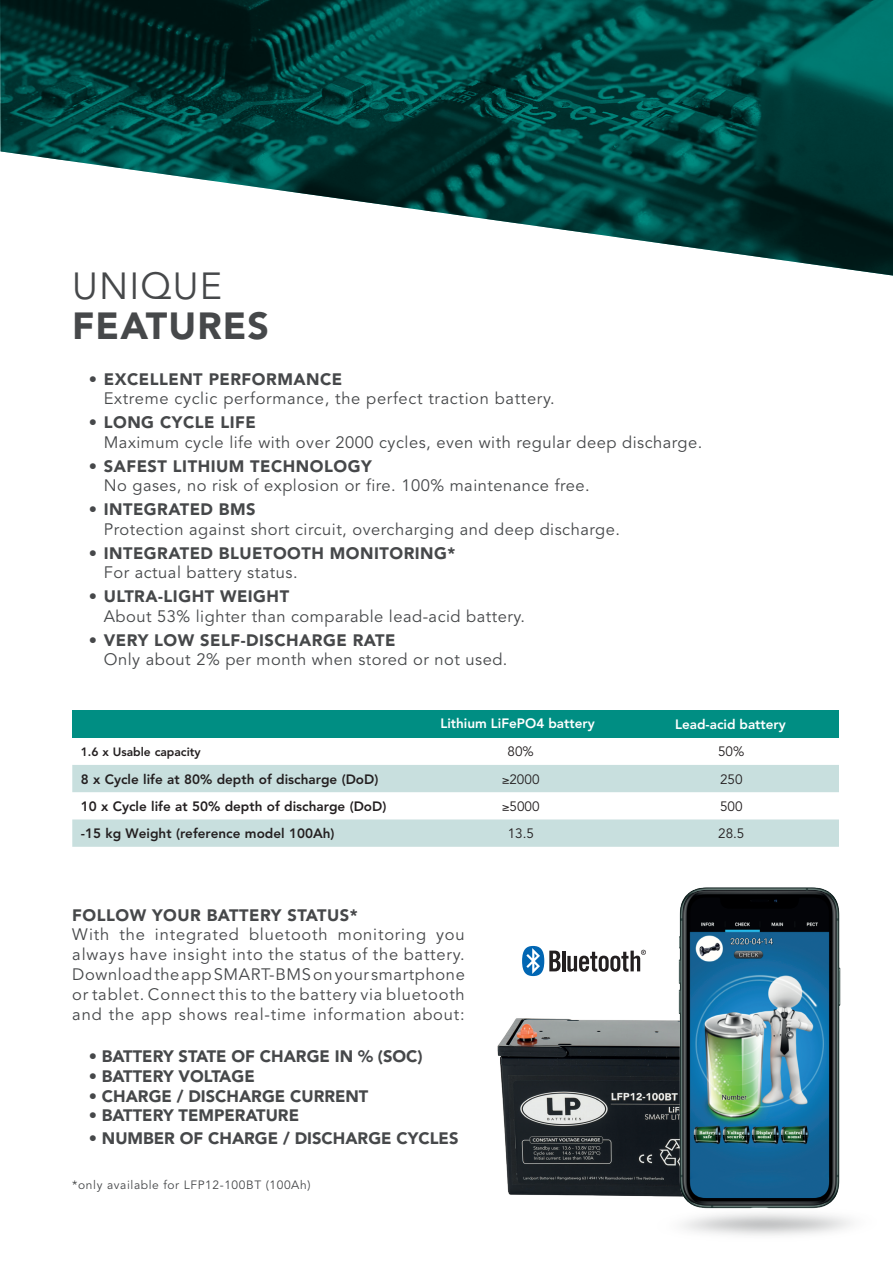
<style>
.page{position:relative;width:893px;height:1263px;background:#fff}
.page>*{position:absolute;margin:0;border:0;box-sizing:border-box;transform-origin:0 0}
.t1{font:900 37.5px "Avenir";letter-spacing:.03em;color:#46484a}
.t2{font:37.5px "Avenir";letter-spacing:.03em;color:#46484a}
.t3{font:16.5px/19.8px "Avenir";letter-spacing:.03em;color:#46484a;text-align:justify}
.t4{font:900 16.5px "Avenir";letter-spacing:.03em;color:#46484a}
.t5{font:900 16.5px "Avenir";color:#46484a}
.t6{font:800 13.5px "Avenir";color:#231f20}
.t7{font:800 13.5px "Avenir";color:#fff}
.t8{font:13.5px "Avenir";color:#231f20}
.t9{font:12px "Avenir";letter-spacing:.05em;color:#46484a}
.t10{font:800 12px "Avenir";color:#231f20}
</style>
<div class="page">
<svg style="left:72px;top:765px;width:767px;height:82px;fill:#c8dfde"></svg>
<div style="left:72px;top:710px;width:767px;height:28px;background:#008e83"></div>
<img style="left:0;top:0;width:893px;height:276px">
<img style="left:497px;top:976px;width:144px;height:221px">
<img style="left:641px;top:794px;width:211px;height:442px">
<hr style="left:562px;top:950px;width:3px;height:21px;background:#231f20">
<svg style="left:522px;top:946px;width:39px;height:30px"></svg>
<svg style="left:567px;top:950px;width:79px;height:22px"></svg>
<h1 class="t2" style="left:72px;top:264px;width:151px">UNIQUE</h1>
<h1 class="t1" style="left:72px;top:303px;width:198px">FEATURES</h1>
<p class="t4" style="left:89px;top:369px;width:255px">• EXCELLENT PERFORMANCE</p>
<p class="t3" style="left:104px;top:389px;width:452px">Extreme cyclic performance, the perfect traction battery.</p>
<p class="t4" style="left:89px;top:412px;width:169px">• LONG CYCLE LIFE</p>
<p class="t3" style="left:104px;top:433px;width:600px">Maximum cycle life with over 2000 cycles, even with regular deep discharge.</p>
<p class="t4" style="left:89px;top:456px;width:284px">• SAFEST LITHIUM TECHNOLOGY</p>
<p class="t3" style="left:104px;top:476px;width:487px">No gases, no risk of explosion or fire. 100% maintenance free.</p>
<p class="t4" style="left:89px;top:499px;width:168px">• INTEGRATED BMS</p>
<p class="t3" style="left:104px;top:520px;width:518px">Protection against short circuit, overcharging and deep discharge.</p>
<p class="t4" style="left:89px;top:543px;width:368px">• INTEGRATED BLUETOOTH MONITORING*</p>
<p class="t3" style="left:104px;top:563px;width:195px">For actual battery status.</p>
<p class="t4" style="left:89px;top:586px;width:202px">• ULTRA-LIGHT WEIGHT</p>
<p class="t3" style="left:104px;top:607px;width:423px">About 53% lighter than comparable lead-acid battery.</p>
<p class="t4" style="left:89px;top:630px;width:308px">• VERY LOW SELF-DISCHARGE RATE</p>
<p class="t3" style="left:104px;top:650px;width:405px">Only about 2% per month when stored or not used.</p>
<p class="t7" style="left:440px;top:715px;width:156px">Lithium LiFePO4 battery</p>
<p class="t7" style="left:675px;top:716px;width:112px">Lead-acid battery</p>
<p class="t10" style="left:81px;top:744px;width:121px">1.6 x Usable capacity</p>
<p class="t8" style="left:508px;top:744px;width:28px">80%</p>
<p class="t8" style="left:718px;top:744px;width:28px">50%</p>
<p class="t6" style="left:81px;top:771px;width:299px">8 x Cycle life at 80% depth of discharge (DoD)</p>
<p class="t8" style="left:502px;top:771px;width:39px">≥2000</p>
<p class="t8" style="left:720px;top:771px;width:24px">250</p>
<p class="t6" style="left:81px;top:798px;width:307px">10 x Cycle life at 50% depth of discharge (DoD)</p>
<p class="t8" style="left:502px;top:798px;width:39px">≥5000</p>
<p class="t8" style="left:720px;top:798px;width:24px">500</p>
<p class="t6" style="left:81px;top:826px;width:255px">-15 kg Weight (reference model 100Ah)</p>
<p class="t8" style="left:508px;top:826px;width:28px">13.5</p>
<p class="t8" style="left:718px;top:826px;width:28px">28.5</p>
<p class="t4" style="left:72px;top:905px;width:287px">FOLLOW YOUR BATTERY STATUS*</p>
<p class="t3" style="left:72px;top:925px;width:394px">With the integrated bluetooth monitoring you always have insight into the status of the battery.<br>Download the app SMART-BMS on your smartphone or tablet. Connect this to the battery via bluetooth and the app shows real-time information about:</p>
<p class="t5" style="left:89px;top:1046px;width:335px">• BATTERY STATE OF CHARGE IN % (SOC)</p>
<p class="t5" style="left:89px;top:1066px;width:167px">• BATTERY VOLTAGE</p>
<p class="t5" style="left:89px;top:1086px;width:281px">• CHARGE / DISCHARGE CURRENT</p>
<p class="t5" style="left:89px;top:1106px;width:212px">• BATTERY TEMPERATURE</p>
<p class="t5" style="left:89px;top:1128px;width:371px">• NUMBER OF CHARGE / DISCHARGE CYCLES</p>
<p class="t9" style="left:72px;top:1178px;width:240px">*only available for LFP12-100BT (100Ah)</p>
</div>
